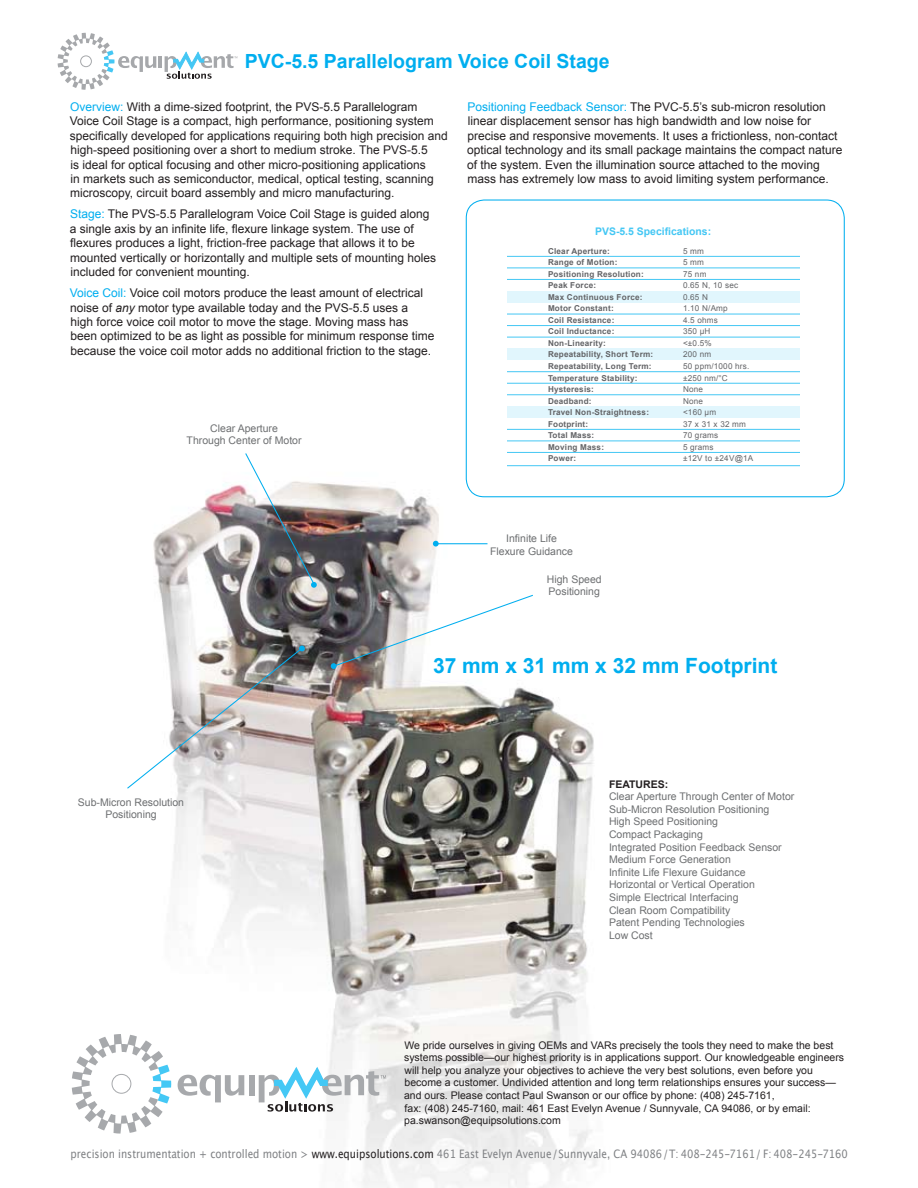
<style>
.page{position:relative;width:918px;height:1188px;background:#fff}
.page>*{position:absolute;margin:0;border:0;box-sizing:border-box;transform-origin:0 0}
.t1{font:700 21px "Arial";color:#00aeef}
.t2{font:700 19.5px "Arial";color:#00aeef}
.t3{font:12px/14.4px "Arial";color:#231f20}
.t4{font:11.7px "Lucida Grande";color:#808285;scale:.86 1}
.t5{font:10.5px/12.6px "Arial";color:#231f20}
.t6{font:10.5px/12.6px "Arial";color:#6d6f71;text-align:center}
.t7{font:700 10.5px "Arial";color:#44c7f4}
.t8{font:700 10.5px "Arial";color:#231f20}
.t9{font:700 8.1px "Arial";letter-spacing:.025em;color:#636467}
.t10{font:8.1px "Arial";letter-spacing:.025em;color:#636467}
.s1{color:#00aeef}
.s2{font-style:italic}
.s3{color:#231f20}
</style>
<div class="page">
<img style="left:153px;top:404px;width:458px;height:784px">
<svg style="left:72px;top:1034px;width:99px;height:100px"></svg>
<svg style="left:178px;top:1075px;width:66px;height:27px"></svg>
<div style="left:249px;top:1075px;width:5px;height:20px;background:#a7a9ac"></div>
<svg style="left:259px;top:1065px;width:127px;height:47px"></svg>
<svg style="left:58px;top:33px;width:179px;height:57px"></svg>
<svg style="left:496px;top:255px;width:304px;height:225px"></svg>
<div style="left:466px;top:199px;width:379px;height:298px;border:1px solid #00aeef;border-radius:18px"></div>
<hr style="left:436px;top:543px;width:52px;height:1px;background:#00aeef">
<img style="left:244px;top:452px;width:73px;height:136px">
<svg style="left:433px;top:541px;width:6px;height:6px"></svg>
<svg style="left:331px;top:594px;width:203px;height:75px"></svg>
<svg style="left:127px;top:646px;width:178px;height:144px"></svg>
<h2 class="t2" style="left:245px;top:48px;width:366px">PVC-5.5 Parallelogram Voice Coil Stage</h2>
<p class="t3" style="left:70px;top:100px;width:380px"><span class="s1">Overview:</span> With a dime-sized footprint, the PVS-5.5 Parallelogram Voice Coil Stage is a compact, high performance, positioning system specifically developed for applications requiring both high precision and high-speed positioning over a short to medium stroke. The PVS-5.5<br>is ideal for optical focusing and other micro-positioning applications<br>in markets such as semiconductor, medical, optical testing, scanning microscopy, circuit board assembly and micro manufacturing.</p>
<p class="t3" style="left:70px;top:207px;width:368px"><span class="s1">Stage:</span> The PVS-5.5 Parallelogram Voice Coil Stage is guided along a single axis by an infinite life, flexure linkage system. The use of flexures produces a light, friction-free package that allows it to be mounted vertically or horizontally and multiple sets of mounting holes included for convenient mounting.</p>
<p class="t3" style="left:70px;top:286px;width:366px"><span class="s1">Voice Coil:</span> Voice coil motors produce the least amount of electrical noise of <span class="s2">any</span> motor type available today and the PVS-5.5 uses a<br>high force voice coil motor to move the stage. Moving mass has been optimized to be as light as possible for minimum response time because the voice coil motor adds no additional friction to the stage.</p>
<p class="t3" style="left:467px;top:100px;width:377px"><span class="s1">Positioning Feedback Sensor:</span> The PVC-5.5’s sub-micron resolution linear displacement sensor has high bandwidth and low noise for precise and responsive movements. It uses a frictionless, non-contact optical technology and its small package maintains the compact nature of the system. Even the illumination source attached to the moving mass has extremely low mass to avoid limiting system performance.</p>
<p class="t7" style="left:595px;top:225px;width:118px">PVS-5.5 Specifications:</p>
<p class="t9" style="left:548px;top:245px;width:63px">Clear Aperture:</p>
<p class="t10" style="left:683px;top:245px;width:22px">5 mm</p>
<p class="t9" style="left:548px;top:257px;width:71px">Range of Motion:</p>
<p class="t10" style="left:683px;top:257px;width:22px">5 mm</p>
<p class="t9" style="left:548px;top:269px;width:97px">Positioning Resolution:</p>
<p class="t10" style="left:683px;top:269px;width:25px">75 nm</p>
<p class="t9" style="left:548px;top:280px;width:50px">Peak Force:</p>
<p class="t10" style="left:683px;top:280px;width:57px">0.65 N, 10 sec</p>
<p class="t9" style="left:548px;top:292px;width:96px">Max Continuous Force:</p>
<p class="t10" style="left:683px;top:292px;width:27px">0.65 N</p>
<p class="t9" style="left:548px;top:303px;width:67px">Motor Constant:</p>
<p class="t10" style="left:683px;top:303px;width:46px">1.10 N/Amp</p>
<p class="t9" style="left:548px;top:315px;width:68px">Coil Resistance:</p>
<p class="t10" style="left:683px;top:315px;width:36px">4.5 ohms</p>
<p class="t9" style="left:548px;top:326px;width:68px">Coil Inductance:</p>
<p class="t10" style="left:683px;top:326px;width:29px">350 μH</p>
<p class="t9" style="left:548px;top:338px;width:59px">Non-Linearity:</p>
<p class="t10" style="left:683px;top:338px;width:30px">&lt;±0.5%</p>
<p class="t9" style="left:548px;top:349px;width:107px">Repeatability, Short Term:</p>
<p class="t10" style="left:683px;top:349px;width:30px">200 nm</p>
<p class="t9" style="left:548px;top:361px;width:105px">Repeatability, Long Term:</p>
<p class="t10" style="left:683px;top:361px;width:68px">50 ppm/1000 hrs.</p>
<p class="t9" style="left:548px;top:372px;width:91px">Temperature Stability:</p>
<p class="t10" style="left:683px;top:372px;width:46px">±250 nm/°C</p>
<p class="t9" style="left:548px;top:384px;width:47px">Hysteresis:</p>
<p class="t10" style="left:683px;top:384px;width:22px">None</p>
<p class="t9" style="left:548px;top:395px;width:45px">Deadband:</p>
<p class="t10" style="left:683px;top:395px;width:22px">None</p>
<p class="t9" style="left:548px;top:407px;width:103px">Travel Non-Straightness:</p>
<p class="t10" style="left:683px;top:407px;width:35px">&lt;160 μm</p>
<p class="t9" style="left:548px;top:418px;width:42px">Footprint:</p>
<p class="t10" style="left:683px;top:419px;width:65px">37 x 31 x 32 mm</p>
<p class="t9" style="left:548px;top:430px;width:48px">Total Mass:</p>
<p class="t10" style="left:683px;top:430px;width:37px">70 grams</p>
<p class="t9" style="left:548px;top:442px;width:58px">Moving Mass:</p>
<p class="t10" style="left:683px;top:442px;width:32px">5 grams</p>
<p class="t9" style="left:548px;top:453px;width:30px">Power:</p>
<p class="t10" style="left:683px;top:453px;width:72px">±12V to ±24V@1A</p>
<p class="t6" style="left:187px;top:422px;width:116px">Clear Aperture<br>Through Center of Motor</p>
<p class="t6" style="left:490px;top:533px;width:84px">Infinite Life<br>Flexure Guidance</p>
<p class="t6" style="left:547px;top:573px;width:56px;text-align:left">High Speed<br>Positioning</p>
<p class="t6" style="left:78px;top:796px;width:108px">Sub-Micron Resolution<br>Positioning</p>
<h1 class="t1" style="left:433px;top:652px;width:346px">37 mm x 31 mm x 32 mm Footprint</h1>
<p class="t8" style="left:609px;top:777px;width:61px">FEATURES:</p>
<p class="t6" style="left:609px;top:790px;width:187px;text-align:left">Clear Aperture Through Center of Motor<br>Sub-Micron Resolution Positioning<br>High Speed Positioning<br>Compact Packaging<br>Integrated Position Feedback Sensor<br>Medium Force Generation<br>Infinite Life Flexure Guidance<br>Horizontal or Vertical Operation<br>Simple Electrical Interfacing<br>Clean Room Compatibility<br>Patent Pending Technologies<br>Low Cost</p>
<p class="t5" style="left:404px;top:1039px;width:442px">We pride ourselves in giving OEMs and VARs precisely the tools they need to make the best systems possible—our highest priority is in applications support. Our knowledgeable engineers will help you analyze your objectives to achieve the very best solutions, even before you become a customer. Undivided attention and long term relationships ensures your success— and ours. Please contact Paul Swanson or our office by phone: (408) 245-7161,<br>fax: (408) 245-7160, mail: 461 East Evelyn Avenue / Sunnyvale, CA 94086, or by email: pa.swanson@equipsolutions.com</p>
<p class="t4" style="left:71px;top:1147px;width:905px">precision instrumentation + controlled motion &gt; <span class="s3">www.equipsolutions.com</span> 461 East Evelyn Avenue/Sunnyvale, CA 94086/T: 408-245-7161/ F: 408-245-7160</p>
</div>
